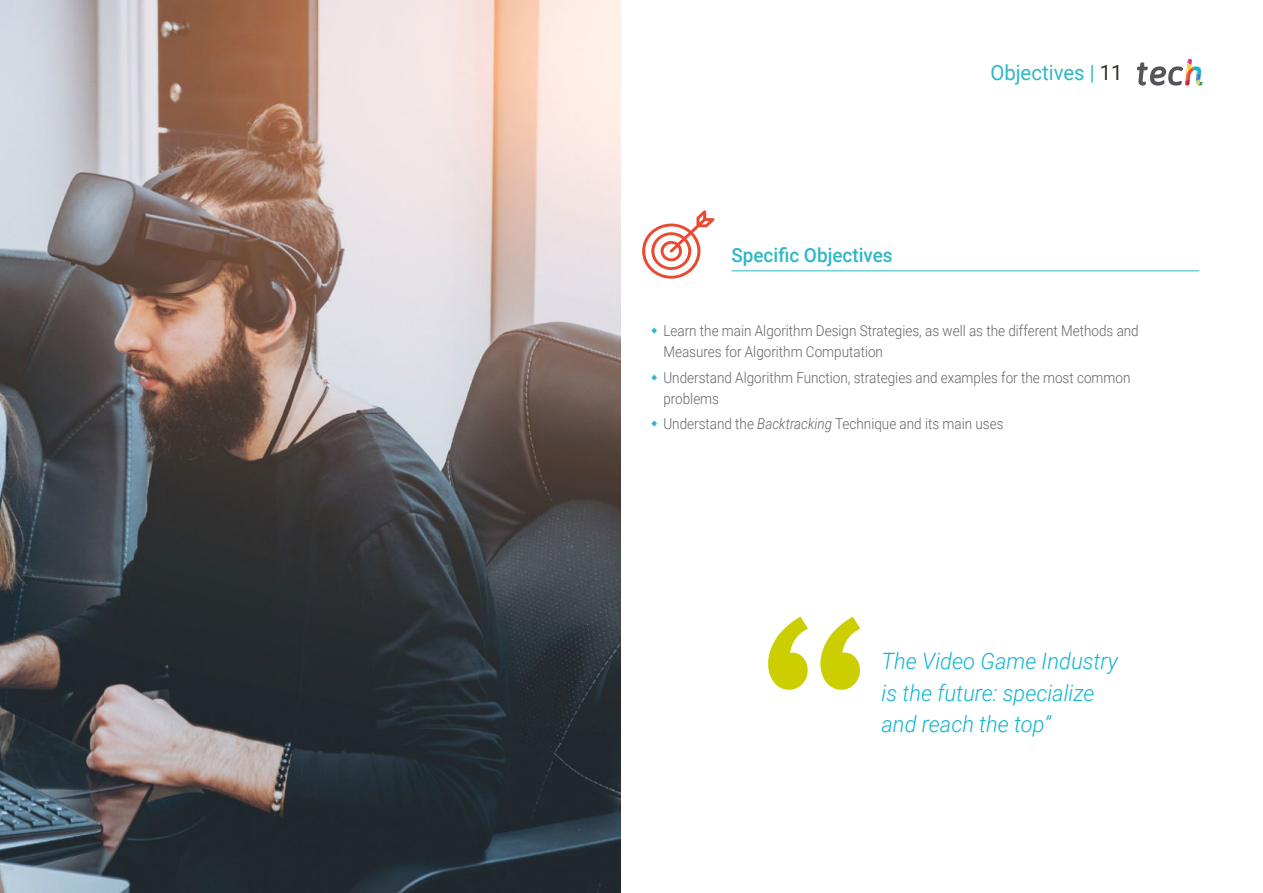
<style>
.page{position:relative;width:1263px;height:893px;background:#fff}
.page>*{position:absolute;margin:0;border:0;box-sizing:border-box;transform-origin:0 0}
.t1{font:italic 300 22.5px/31.5px "Roboto";color:#0fb6cf}
.t2{font:21px "Roboto";color:#2db8c5}
.t3{font:500 19.5px "Roboto";color:#2db8c5}
.t4{font:300 15px/21px "Roboto";color:#61646a;scale:.9 1}
.s1{color:#312e20}
.s2{font-style:italic}
</style>
<div class="page">
<hr style="left:731px;top:270px;width:468px;height:1px;background:#2db8c5">
<svg style="left:642px;top:210px;width:72px;height:69px"></svg>
<img style="left:0;top:0;width:621px;height:893px">
<svg style="left:1137px;top:59px;width:65px;height:27px"></svg>
<svg style="left:768px;top:617px;width:92px;height:73px"></svg>
<h3 class="t3" style="left:731px;top:242px;width:163px">Specific Objectives</h3>
<h2 class="t2" style="left:990px;top:57px;width:134px">Objectives | <span class="s1">11</span></h2>
<p class="t4" style="left:663px;top:320px;width:530px">Learn the main Algorithm Design Strategies, as well as the different Methods and<br>Measures for Algorithm Computation</p>
<p class="t4" style="left:663px;top:366px;width:520px">Understand Algorithm Function, strategies and examples for the most common problems</p>
<p class="t4" style="left:663px;top:413px;width:379px">Understand the <span class="s2">Backtracking</span> Technique and its main uses</p>
<h1 class="t1" style="left:881px;top:645px;width:238px">The Video Game Industry is the future: specialize and reach the top”</h1>
</div>
